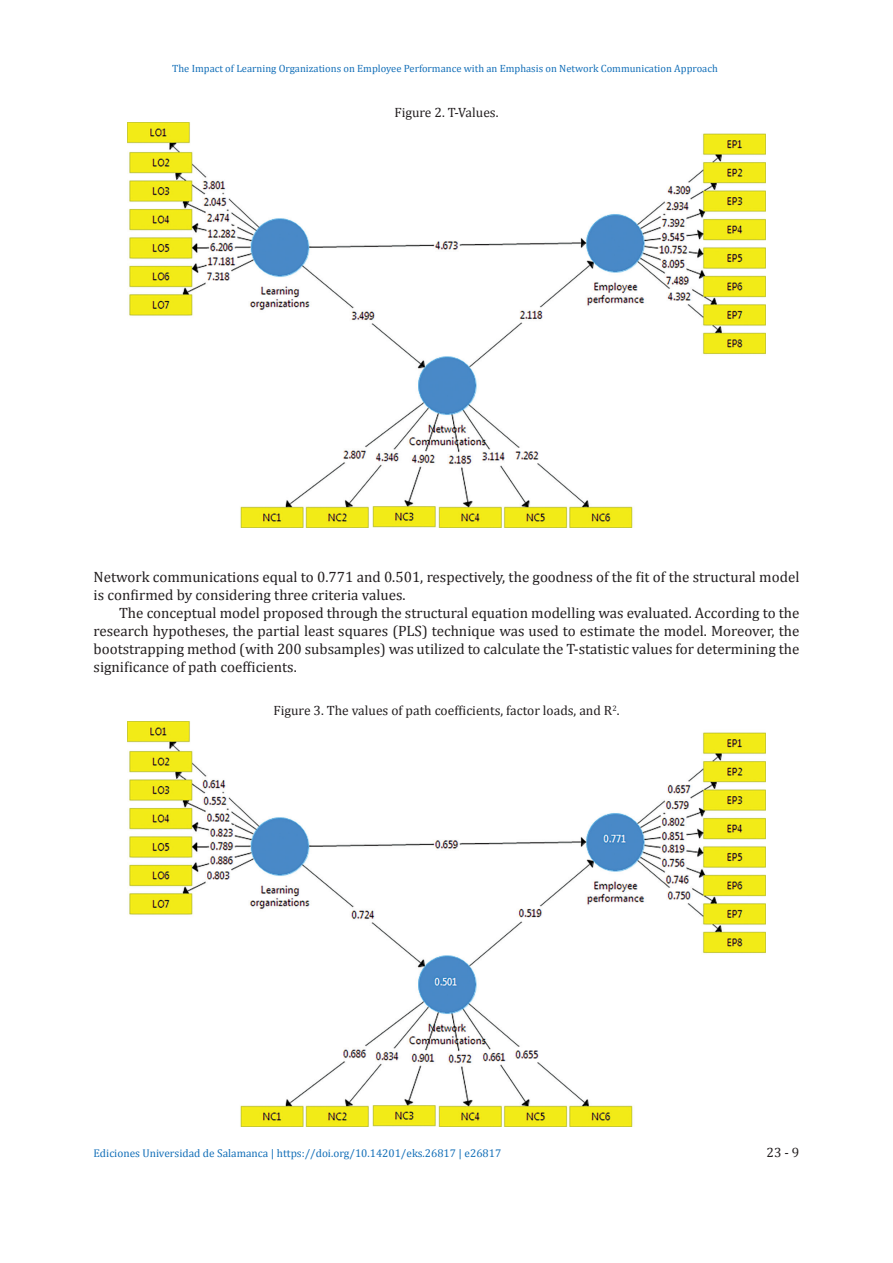
<style>
.page{position:relative;width:893px;height:1263px;background:#fff}
.page>*{position:absolute;margin:0;border:0;box-sizing:border-box;transform-origin:0 0}
.TX{font:15px/18px "Cambria";color:#231f20;text-align:justify}
.TX1{font:15px/18px "Cambria";color:#231f20}
.table_title{font:13.5px "Cambria";color:#231f20}
.t1{font:11.25px "Cambria";color:#136fb8}
.t2{font:10.5px "Cambria";color:#136fb8}
</style>
<div class="page">
<img style="left:127px;top:123px;width:638px;height:405px">
<img style="left:127px;top:721px;width:638px;height:405px">
<p class="t2" style="left:172px;top:62px;width:547px">The Impact of Learning Organizations on Employee Performance with an Emphasis on Network Communication Approach</p>
<p class="table_title" style="left:394px;top:104px;width:106px">Figure 2. T-Values.</p>
<p class="TX1" style="left:94px;top:568px;width:707px">Network communications equal to 0.771 and 0.501, respectively, the goodness of the fit of the structural model is confirmed by considering three criteria values.</p>
<p class="TX" style="left:94px;top:604px;width:707px;text-indent:26px">The conceptual model proposed through the structural equation modelling was evaluated. According to the research hypotheses, the partial least squares (PLS) technique was used to estimate the model. Moreover, the bootstrapping method (with 200 subsamples) was utilized to calculate the T-statistic values for determining the significance of path coefficients.</p>
<p class="table_title" style="left:273px;top:702px;width:347px">Figure 3. The values of path coefficients, factor loads, and R<sup>2</sup>.</p>
<p class="t1" style="left:94px;top:1146px;width:409px">Ediciones Universidad de Salamanca | https://doi.org/10.14201/eks.26817 | e26817</p>
<p class="table_title" style="left:767px;top:1144px;width:34px">23 - 9</p>
</div>
